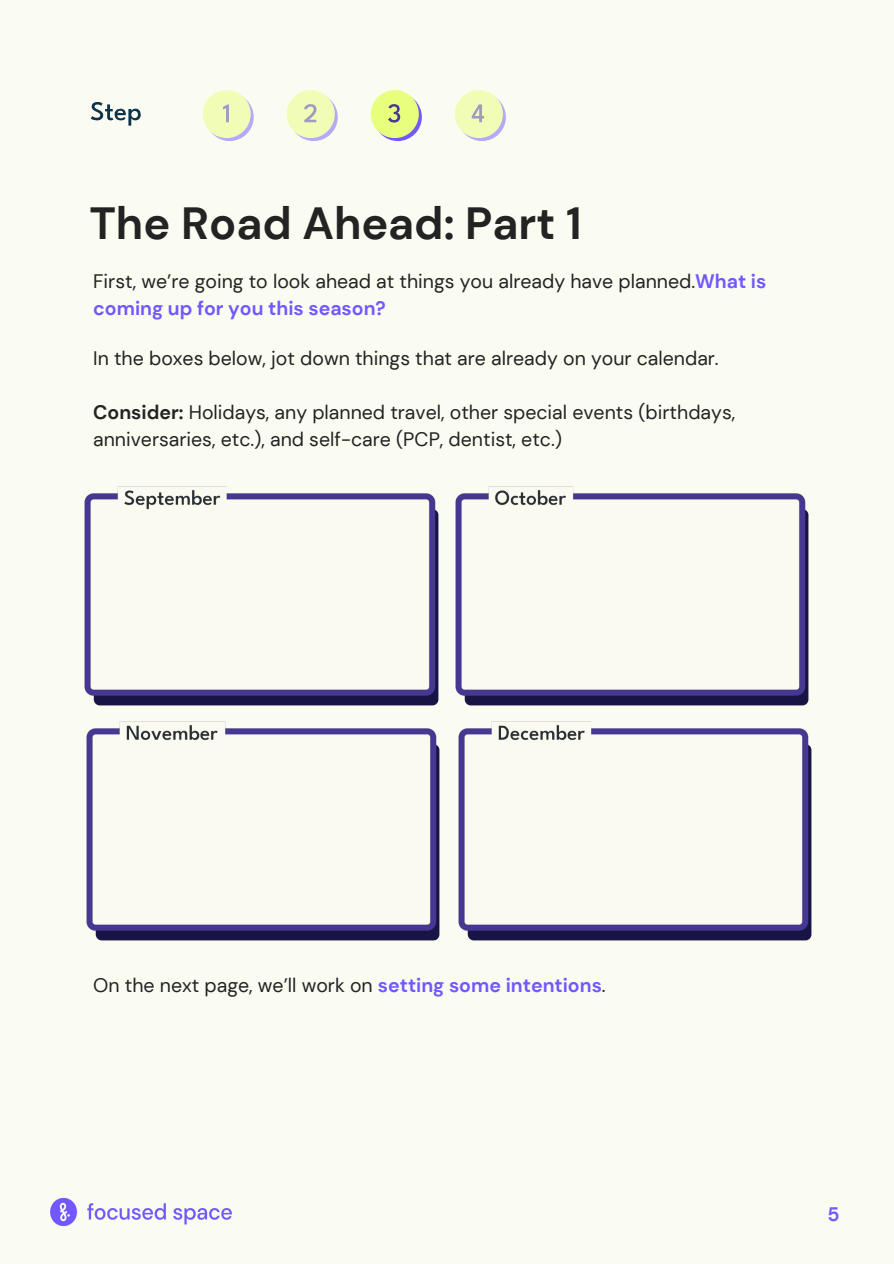
<style>
.page{position:relative;width:894px;height:1264px;background:#fff}
.page>*{position:absolute;margin:0;border:0;box-sizing:border-box;transform-origin:0 0}
.t1{font:700 45px "DM Sans";color:#232323}
.t2{font:19.5px/27px "DM Sans";color:#232323}
.t3{font:700 19.5px "DM Sans";color:#7357ff}
.s1{font-weight:700;color:#7357ff}
.s2{font-weight:700}
</style>
<div class="page">
<div style="left:0;top:0;width:893px;height:1263px;background:#fafcf2"></div>
<svg style="left:91px;top:102px;width:50px;height:24px"></svg>
<svg style="left:205px;top:93px;width:49px;height:48px"></svg>
<div style="left:202px;top:90px;width:48px;height:48px;background:#f1fdb7;border-radius:50%"></div>
<svg style="left:223px;top:104px;width:6px;height:18px"></svg>
<svg style="left:290px;top:93px;width:48px;height:48px"></svg>
<div style="left:286px;top:90px;width:49px;height:48px;background:#f1fdb7;border-radius:50%"></div>
<svg style="left:304px;top:104px;width:12px;height:18px"></svg>
<svg style="left:374px;top:93px;width:48px;height:48px"></svg>
<div style="left:371px;top:90px;width:48px;height:48px;background:#e8ff7d;border-radius:50%"></div>
<svg style="left:388px;top:104px;width:12px;height:19px"></svg>
<svg style="left:457px;top:93px;width:49px;height:48px"></svg>
<div style="left:454px;top:90px;width:48px;height:48px;background:#f1fdb7;border-radius:50%"></div>
<svg style="left:471px;top:104px;width:13px;height:18px"></svg>
<img style="left:86px;top:721px;width:354px;height:220px">
<img style="left:458px;top:721px;width:354px;height:220px">
<img style="left:84px;top:486px;width:355px;height:220px">
<img style="left:455px;top:486px;width:354px;height:220px">
<img style="left:50px;top:1197px;width:182px;height:30px">
<h1 class="t1" style="left:89px;top:194px;width:493px">The Road Ahead: Part 1</h1>
<p class="t2" style="left:93px;top:267px;width:674px">First, we’re going to look ahead at things you already have planned.<span class="s1">What is coming up for you this season?</span></p>
<p class="t2" style="left:93px;top:344px;width:627px">In the boxes below, jot down things that are already on your calendar.</p>
<p class="t2" style="left:93px;top:398px;width:643px"><span class="s2">Consider:</span> Holidays, any planned travel, other special events (birthdays, anniversaries, etc.), and self-care (PCP, dentist, etc.)</p>
<p class="t2" style="left:93px;top:971px;width:514px">On the next page, we’ll work on <span class="s1">setting some intentions</span>.</p>
<p class="t3" style="left:827px;top:1201px;width:14px">5</p>
</div>
